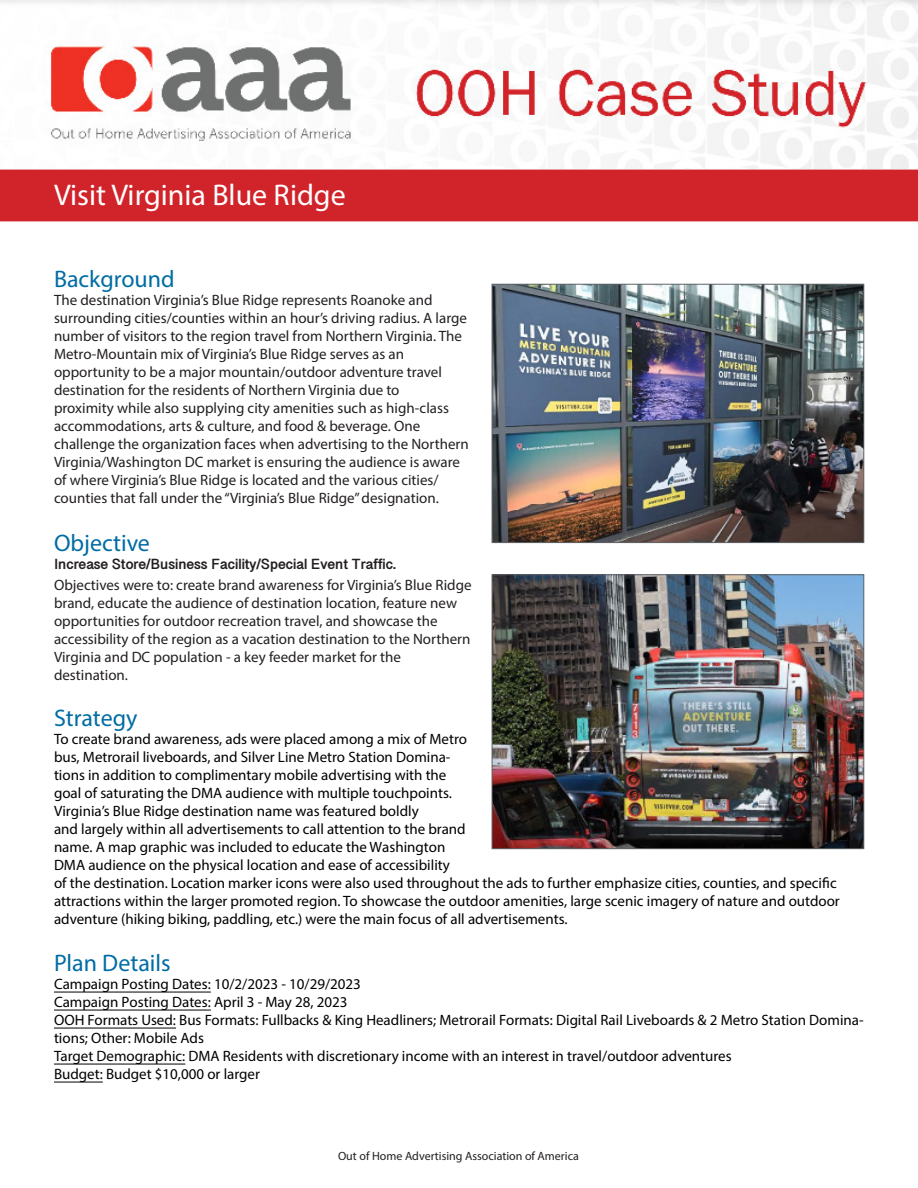
<style>
.page{position:relative;width:918px;height:1188px;background:#fff}
.page>*{position:absolute;margin:0;border:0;box-sizing:border-box;transform-origin:0 0}
.t1{font:30px "Myriad Pro";color:#fff}
.t2{font:24px "Myriad Pro";color:#006ca4}
.t3{font:15px/18px "Myriad Pro";color:#000}
.t4{font:15px/18px "Myriad Pro";color:#231f20}
.t5{font:12px "Myriad Pro";color:#231f20}
.s1{font-family:"Myanmar Sangam MN";font-weight:700}
</style>
<div class="page">
<img style="left:494px;top:286px;width:368px;height:255px">
<div style="left:492px;top:284px;width:372px;height:259px;border:1px solid #5e6367"></div>
<div style="left:1px;top:170px;width:916px;height:51px;background:#d1232a"></div>
<img style="left:0;top:0;width:918px;height:168px">
<img style="left:494px;top:577px;width:368px;height:270px">
<div style="left:492px;top:575px;width:372px;height:274px;border:1px solid #5e6367"></div>
<hr style="left:54px;top:992px;width:157px;height:1px;background:#000">
<hr style="left:54px;top:1010px;width:157px;height:1px;background:#000">
<hr style="left:54px;top:1028px;width:122px;height:1px;background:#000">
<hr style="left:54px;top:1064px;width:131px;height:1px;background:#000">
<hr style="left:54px;top:1082px;width:49px;height:1px;background:#000">
<p class="t1" style="left:54px;top:177px;width:293px">Visit Virginia Blue Ridge</p>
<p class="t2" style="left:54px;top:264px;width:122px">Background</p>
<p class="t4" style="left:54px;top:291px;width:416px">The destination Virginia’s Blue Ridge represents Roanoke and surrounding cities/counties within an hour’s driving radius. A large number of visitors to the region travel from Northern Virginia. The Metro-Mountain mix of Virginia’s Blue Ridge serves as an opportunity to be a major mountain/outdoor adventure travel destination for the residents of Northern Virginia due to<br>proximity while also supplying city amenities such as high-class accommodations, arts &amp; culture, and food &amp; beverage. One challenge the organization faces when advertising to the Northern Virginia/Washington DC market is ensuring the audience is aware of where Virginia’s Blue Ridge is located and the various cities/ counties that fall under the “Virginia’s Blue Ridge” designation.</p>
<p class="t2" style="left:54px;top:528px;width:97px">Objective</p>
<p class="t4" style="left:54px;top:553px;width:419px;line-height:21px"><span class="s1">Increase Store/Business Facility/Special Event Traffic.<br></span>Objectives were to: create brand awareness for Virginia’s Blue Ridge</p>
<p class="t4" style="left:54px;top:593px;width:418px">brand, educate the audience of destination location, feature new opportunities for outdoor recreation travel, and showcase the accessibility of the region as a vacation destination to the Northern Virginia and DC population - a key feeder market for the destination.</p>
<p class="t2" style="left:54px;top:704px;width:85px">Strategy</p>
<p class="t3" style="left:54px;top:730px;width:787px">To create brand awareness, ads were placed among a mix of Metro<br>bus, Metrorail liveboards, and Silver Line Metro Station Domina-<br>tions in addition to complimentary mobile advertising with the<br>goal of saturating the DMA audience with multiple touchpoints.<br>Virginia’s Blue Ridge destination name was featured boldly<br>and largely within all advertisements to call attention to the brand<br>name. A map graphic was included to educate the Washington<br>DMA audience on the physical location and ease of accessibility<br>of the destination. Location marker icons were also used throughout the ads to further emphasize cities, counties, and specific attractions within the larger promoted region. To showcase the outdoor amenities, large scenic imagery of nature and outdoor adventure (hiking biking, paddling, etc.) were the main focus of all advertisements.</p>
<p class="t2" style="left:54px;top:948px;width:118px">Plan Details</p>
<p class="t3" style="left:54px;top:975px;width:811px">Campaign Posting Dates: 10/2/2023 - 10/29/2023<br>Campaign Posting Dates: April 3 - May 28, 2023<br>OOH Formats Used: Bus Formats: Fullbacks &amp; King Headliners; Metrorail Formats: Digital Rail Liveboards &amp; 2 Metro Station Domina&shy;tions; Other: Mobile Ads<br>Target Demographic: DMA Residents with discretionary income with an interest in travel/outdoor adventures<br>Budget: Budget $10,000 or larger</p>
<p class="t5" style="left:338px;top:1149px;width:242px">Out of Home Advertising Association of America</p>
</div>
